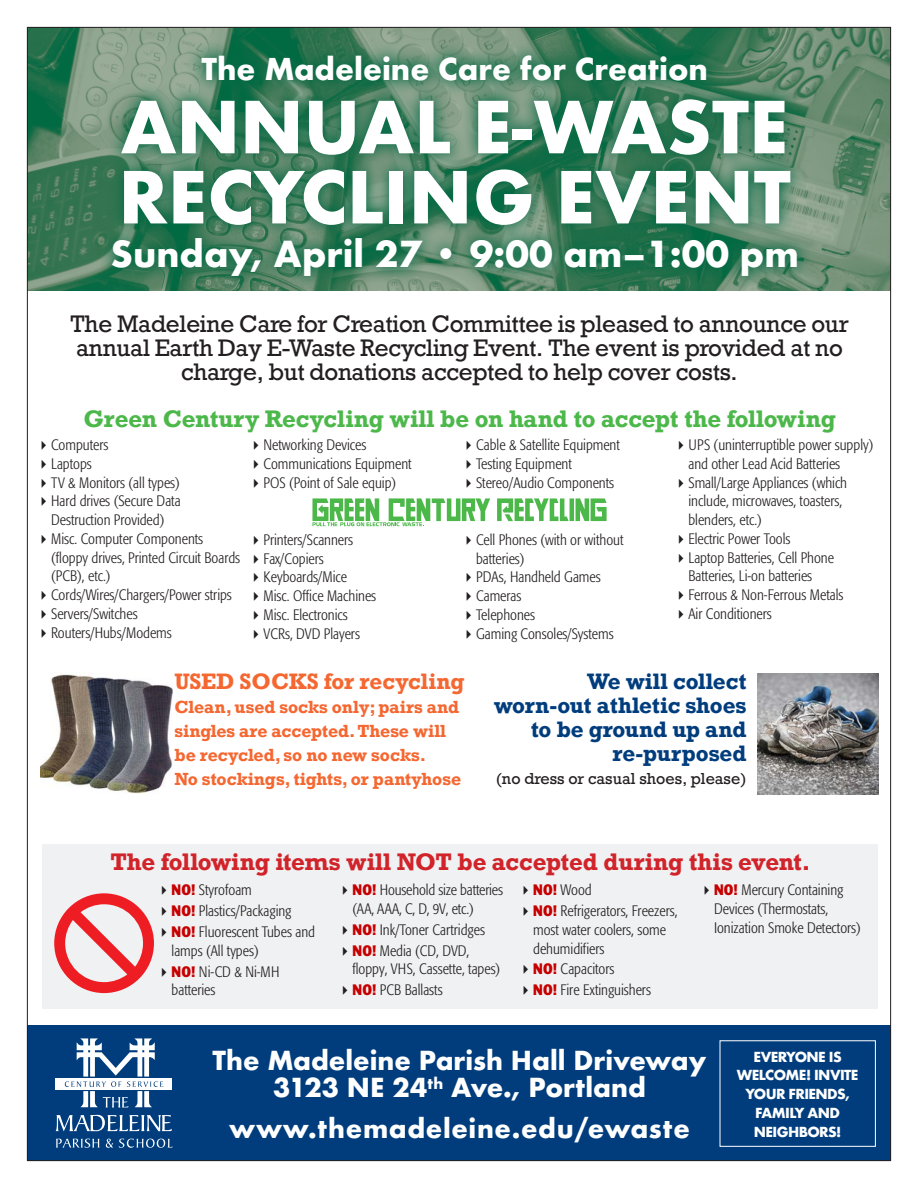
<style>
.page{position:relative;width:918px;height:1188px;background:#fff}
.page>*{position:absolute;margin:0;border:0;box-sizing:border-box;transform-origin:0 0}
.t1{font:700 69.6px/70.2px "Futura";color:#fff}
.t2{font:700 34.8px "Futura";color:#fff}
.t3{font:700 29.25px "Futura";color:#fff}
.t4{font:700 25.5px/27px "Futura";color:#fff;text-align:center}
.t5{font:700 25.5px "Futura";letter-spacing:.025em;color:#fff}
.t6{font:22.5px/24px "Rockwell";letter-spacing:-.015em;color:#231f20;text-align:center}
.t7{font:700 22.5px "Rockwell";color:#4cb84a}
.t8{font:700 22.5px "Rockwell";letter-spacing:-.01em;color:#d1232a}
.t9{font:700 21px/24px "Rockwell";color:#013d7d;text-align:right}
.t10{font:700 21px "Rockwell";color:#f56731}
.t11{font:700 16.5px/24px "Rockwell";color:#f56731}
.t12{font:300 condensed 15px/18.8px "Formata";color:#231f20}
.t13{font:15px "Rockwell";color:#231f20}
.t14{font:700 13.5px/18.8px "Futura";letter-spacing:-.045em;color:#fff;text-align:center}
.s1{font-family:"Lucida Grande";font-weight:400;font-stretch:normal}
.s2{font-weight:700;color:#c60001}
</style>
<div class="page">
<img style="left:29px;top:29px;width:860px;height:262px">
<svg style="left:96px;top:39px;width:718px;height:252px;background:#397c5c"></svg>
<div style="left:28px;top:1026px;width:863px;height:135px;background:#013d7d"></div>
<div style="left:56px;top:1078px;width:116px;height:12px;background:#fff"></div>
<svg style="left:56px;top:1115px;width:116px;height:16px"></svg>
<svg style="left:56px;top:1139px;width:43px;height:9px"></svg>
<svg style="left:106px;top:1139px;width:7px;height:9px"></svg>
<svg style="left:119px;top:1139px;width:54px;height:9px"></svg>
<svg style="left:65px;top:1038px;width:98px;height:69px"></svg>
<div style="left:720px;top:1040px;width:156px;height:107px;border:1px solid #fff"></div>
<hr style="left:570px;top:498px;width:4px;height:23px;background:#4cb84a">
<svg style="left:576px;top:498px;width:31px;height:23px"></svg>
<svg style="left:497px;top:498px;width:72px;height:23px"></svg>
<svg style="left:312px;top:498px;width:178px;height:28px"></svg>
<img style="left:40px;top:672px;width:133px;height:122px">
<img style="left:758px;top:673px;width:121px;height:121px">
<div style="left:42px;top:844px;width:835px;height:165px;background:#f0f1f2"></div>
<svg style="left:54px;top:893px;width:100px;height:100px"></svg>
<p class="t3" style="left:202px;top:48px;width:508px">The Madeleine Care for Creation</p>
<p class="t1" style="left:119px;top:92px;width:674px">ANNUAL E-WASTE<br>RECYCLING EVENT</p>
<p class="t2" style="left:111px;top:229px;width:690px">Sunday, April 27 • 9:00 am–1:00 pm</p>
<p class="t6" style="left:70px;top:313px;width:780px">The Madeleine Care for Creation Committee is pleased to announce our annual Earth Day E-Waste Recycling Event. The event is provided at no charge, but donations accepted to help cover costs.</p>
<p class="t7" style="left:83px;top:404px;width:754px">Green Century Recycling will be on hand to accept the following</p>
<p class="t12" style="left:39px;top:436px;width:71px"><span class="s1">▸</span> Computers</p>
<p class="t12" style="left:39px;top:454px;width:54px"><span class="s1">▸</span> Laptops</p>
<p class="t12" style="left:39px;top:473px;width:142px"><span class="s1">▸</span> TV &amp; Monitors (all types)</p>
<p class="t12" style="left:39px;top:492px;width:143px"><span class="s1">▸</span> Hard drives (Secure Data</p>
<p class="t12" style="left:51px;top:511px;width:115px">Destruction Provided)</p>
<p class="t12" style="left:39px;top:529px;width:166px"><span class="s1">▸</span> Misc. Computer Components</p>
<p class="t12" style="left:51px;top:548px;width:191px">(floppy drives, Printed Circuit Boards</p>
<p class="t12" style="left:51px;top:567px;width:61px">(PCB), etc.)</p>
<p class="t12" style="left:39px;top:586px;width:194px"><span class="s1">▸</span> Cords/Wires/Chargers/Power strips</p>
<p class="t12" style="left:39px;top:604px;width:100px"><span class="s1">▸</span> Servers/Switches</p>
<p class="t12" style="left:39px;top:623px;width:134px"><span class="s1">▸</span> Routers/Hubs/Modems</p>
<p class="t12" style="left:464px;top:436px;width:157px"><span class="s1">▸</span> Cable &amp; Satellite Equipment <span class="s1">▸</span> Testing Equipment<br><span class="s1">▸</span> Stereo/Audio Components</p>
<p class="t12" style="left:676px;top:436px;width:198px"><span class="s1">▸</span> UPS (uninterruptible power supply)</p>
<p class="t12" style="left:688px;top:454px;width:153px">and other Lead Acid Batteries</p>
<p class="t12" style="left:676px;top:473px;width:172px"><span class="s1">▸</span> Small/Large Appliances (which</p>
<p class="t12" style="left:688px;top:492px;width:155px">include, microwaves, toasters,</p>
<p class="t12" style="left:688px;top:511px;width:75px">blenders, etc.)</p>
<p class="t12" style="left:676px;top:529px;width:116px"><span class="s1">▸</span> Electric Power Tools</p>
<p class="t12" style="left:676px;top:548px;width:159px"><span class="s1">▸</span> Laptop Batteries, Cell Phone</p>
<p class="t12" style="left:688px;top:567px;width:125px">Batteries, Li-on batteries</p>
<p class="t12" style="left:676px;top:586px;width:169px"><span class="s1">▸</span> Ferrous &amp; Non-Ferrous Metals</p>
<p class="t12" style="left:676px;top:604px;width:97px"><span class="s1">▸</span> Air Conditioners</p>
<p class="t12" style="left:252px;top:436px;width:162px"><span class="s1">▸</span> Networking Devices<br><span class="s1">▸</span> Communications Equipment <span class="s1">▸</span> POS (Point of Sale equip)</p>
<p class="t12" style="left:464px;top:531px;width:161px"><span class="s1">▸</span> Cell Phones (with or without</p>
<p class="t12" style="left:476px;top:549px;width:50px">batteries)</p>
<p class="t12" style="left:464px;top:568px;width:138px"><span class="s1">▸</span> PDAs, Handheld Games</p>
<p class="t12" style="left:464px;top:587px;width:59px"><span class="s1">▸</span> Cameras</p>
<p class="t12" style="left:464px;top:606px;width:73px"><span class="s1">▸</span> Telephones</p>
<p class="t12" style="left:464px;top:624px;width:151px"><span class="s1">▸</span> Gaming Consoles/Systems</p>
<p class="t12" style="left:252px;top:531px;width:126px"><span class="s1">▸</span> Printers/Scanners<br><span class="s1">▸</span> Fax/Copiers<br><span class="s1">▸</span> Keyboards/Mice<br><span class="s1">▸</span> Misc. Office Machines <span class="s1">▸</span> Misc. Electronics<br><span class="s1">▸</span> VCRs, DVD Players</p>
<p class="t10" style="left:174px;top:668px;width:292px">USED SOCKS for recycling</p>
<p class="t11" style="left:174px;top:695px;width:288px">Clean, used socks only; pairs and singles are accepted. These will be recycled, so no new socks.<br>No stockings, tights, or pantyhose</p>
<p class="t9" style="left:494px;top:669px;width:254px">We will collect worn-out athletic shoes to be ground up and re-purposed</p>
<p class="t13" style="left:496px;top:769px;width:252px">(no dress or casual shoes, please)</p>
<p class="t8" style="left:110px;top:847px;width:702px">The following items will NOT be accepted during this event.</p>
<p class="t12" style="left:160px;top:880px;width:157px;line-height:20.9px"><span class="s1">▸</span> <span class="s2">NO!</span> Styrofoam<br><span class="s1">▸</span> <span class="s2">NO!</span> Plastics/Packaging<br><span class="s1">▸</span> <span class="s2">NO!</span> Fluorescent Tubes and</p>
<p class="t12" style="left:160px;top:940px;width:121px;line-height:20.9px;text-align:center">lamps (All types)<br><span class="s1">▸</span> <span class="s2">NO!</span> Ni-CD &amp; Ni-MH</p>
<p class="t12" style="left:172px;top:981px;width:45px">batteries</p>
<p class="t12" style="left:352px;top:881px;width:152px;text-indent:-12px"><span class="s1">▸</span> <span class="s2">NO!</span> Household size batteries (AA, AAA, C, D, 9V, etc.)</p>
<p class="t12" style="left:340px;top:919px;width:146px;line-height:20.9px"><span class="s1">▸</span> <span class="s2">NO!</span> Ink/Toner Cartridges <span class="s1">▸</span> <span class="s2">NO!</span> Media (CD, DVD,</p>
<p class="t12" style="left:340px;top:959px;width:161px;line-height:20.9px;text-indent:12px">floppy, VHS, Cassette, tapes) <span class="s1">▸</span> <span class="s2">NO!</span> PCB Ballasts</p>
<p class="t12" style="left:521px;top:880px;width:158px;line-height:20.9px"><span class="s1">▸</span> <span class="s2">NO!</span> Wood<br><span class="s1">▸</span> <span class="s2">NO!</span> Refrigerators, Freezers,</p>
<p class="t12" style="left:533px;top:920px;width:134px">most water coolers, some dehumidifiers</p>
<p class="t12" style="left:521px;top:959px;width:131px;line-height:20.9px"><span class="s1">▸</span> <span class="s2">NO!</span> Capacitors<br><span class="s1">▸</span> <span class="s2">NO!</span> Fire Extinguishers</p>
<p class="t12" style="left:714px;top:881px;width:148px;text-indent:-12px"><span class="s1">▸</span> <span class="s2">NO!</span> Mercury Containing<br>Devices (Thermostats,<br>Ionization Smoke Detectors)</p>
<p class="t4" style="left:213px;top:1047px;width:495px">The Madeleine Parish Hall Driveway<br>3123 NE 24<sup>th</sup> Ave., Portland</p>
<p class="t5" style="left:229px;top:1110px;width:462px">www.themadeleine.edu/ewaste</p>
<p class="t14" style="left:737px;top:1047px;width:123px">EVERYONE IS<br>WELCOME! INVITE<br>YOUR FRIENDS,<br>FAMILY AND<br>NEIGHBORS!</p>
</div>
